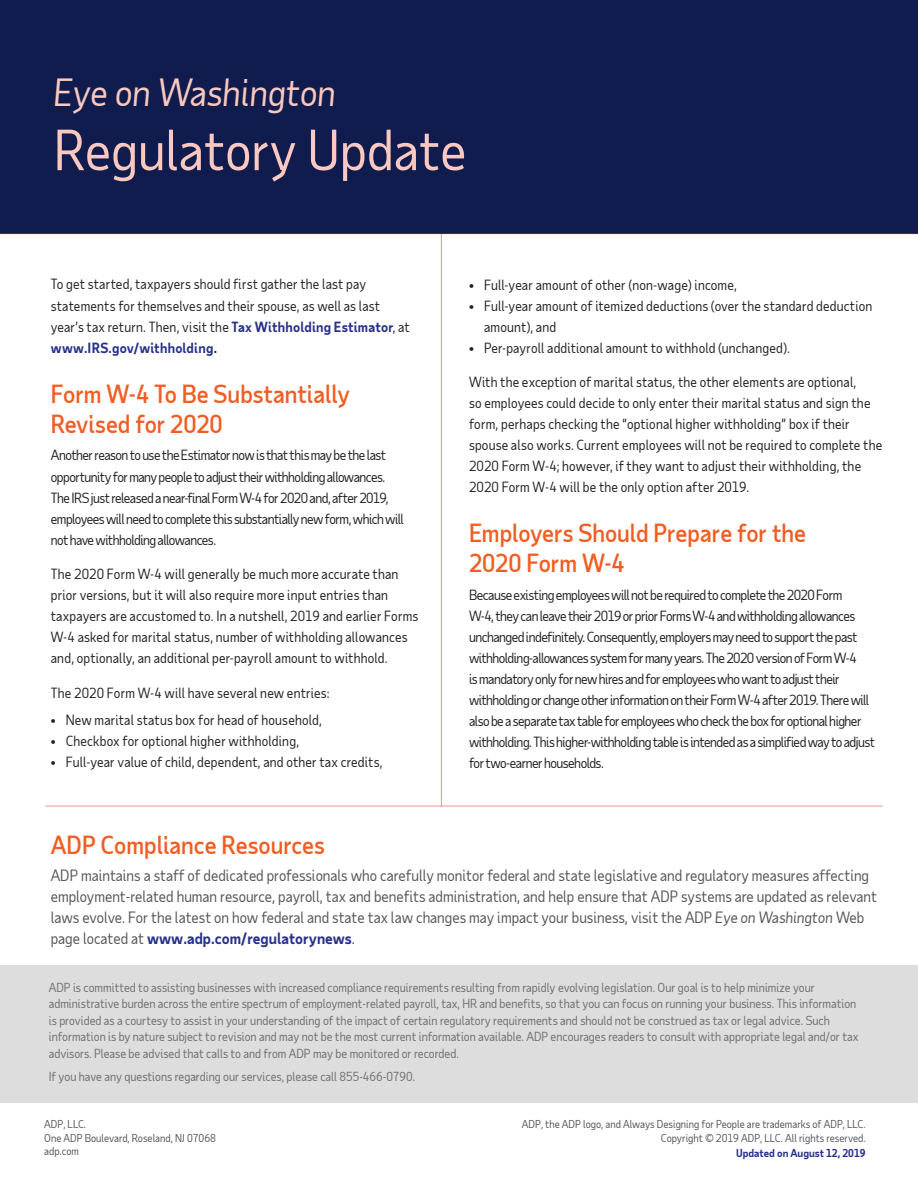
<style>
.page{position:relative;width:918px;height:1188px;background:#fff}
.page>*{position:absolute;margin:0;border:0;box-sizing:border-box;transform-origin:0 0}
.t1{font:54px "Taub Sans";color:#fbc9bf}
.t2{font:italic 36px "Taub Sans";color:#fbc9bf}
.t3{font:500 24px/30px "Taub Sans";color:#f15d22}
.t4{font:15px/21px "Taub Sans";color:#56565a}
.t5{font:13.5px/21px "Taub Sans";color:#222}
.t6{font:13.5px/21px "Taub Sans";letter-spacing:-.04em;color:#222}
.t7{font:12px/16.5px "Taub Sans";color:#6d6e71}
.t8{font:10.5px/13.5px "Taub Sans";color:#54565a}
.t9{font:700 10.5px "Taub Sans";color:#27318b}
.s1{font-weight:700;color:#27318b}
.s2{font-weight:700}
.s3{font-style:italic}
.s4{color:#27318b}
</style>
<div class="page">
<hr style="left:441px;top:210px;width:1px;height:596px;background:#d0271d">
<hr style="left:45px;top:806px;width:838px;height:1px;background:#d0271d">
<div style="left:0;top:0;width:918px;height:233px;background:#111c4e"></div>
<hr style="left:0;top:233px;width:918px;height:1px;background:#d0271d">
<div style="left:0;top:965px;width:918px;height:137px;background:#ddddde"></div>
<h2 class="t2" style="left:54px;top:69px;width:284px">Eye on Washington</h2>
<h1 class="t1" style="left:54px;top:116px;width:414px">Regulatory Update</h1>
<p class="t5" style="left:51px;top:274px;width:361px">To get started, taxpayers should first gather the last pay statements for themselves and their spouse, as well as last year’s tax return. Then, visit the <span class="s1">Tax Withholding Estimator</span>, at <span class="s1">www.IRS.gov/withholding</span><span class="s2">.</span></p>
<h3 class="t3" style="left:51px;top:378px;width:301px">Form W-4 To Be Substantially<br>Revised for 2020</h3>
<p class="t6" style="left:51px;top:445px;width:355px">Another reason to use the Estimator now is that this may be the last opportunity for many people to adjust their withholding allowances.<br>The IRS just released a near-final Form W-4 for 2020 and, after 2019, employees will need to complete this substantially new form, which will not have withholding allowances.</p>
<p class="t5" style="left:51px;top:563px;width:369px">The 2020 Form W-4 will generally be much more accurate than prior versions, but it will also require more input entries than taxpayers are accustomed to. In a nutshell, 2019 and earlier Forms W-4 asked for marital status, number of withholding allowances and, optionally, an additional per-payroll amount to withhold.</p>
<p class="t5" style="left:51px;top:682px;width:280px">The 2020 Form W-4 will have several new entries:</p>
<p class="t5" style="left:51px;top:709px;width:273px">• New marital status box for head of household,</p>
<p class="t5" style="left:51px;top:730px;width:250px">• Checkbox for optional higher withholding,</p>
<p class="t5" style="left:51px;top:751px;width:333px">• Full-year value of child, dependent, and other tax credits,</p>
<p class="t5" style="left:469px;top:274px;width:269px">• Full-year amount of other (non-wage) income,</p>
<p class="t5" style="left:484px;top:295px;width:390px;text-indent:-15px">• Full-year amount of itemized deductions (over the standard deduction amount), and</p>
<p class="t5" style="left:469px;top:337px;width:323px">• Per-payroll additional amount to withhold (unchanged).</p>
<p class="t5" style="left:469px;top:371px;width:415px">With the exception of marital status, the other elements are optional,<br>so employees could decide to only enter their marital status and sign the form, perhaps checking the “optional higher withholding” box if their spouse also works. Current employees will not be required to complete the 2020 Form W-4; however, if they want to adjust their withholding, the 2020 Form W-4 will be the only option after 2019.</p>
<h3 class="t3" style="left:469px;top:518px;width:339px">Employers Should Prepare for the<br>2020 Form W-4</h3>
<p class="t6" style="left:469px;top:584px;width:408px">Because existing employees will not be required to complete the 2020 Form<br>W-4, they can leave their 2019 or prior Forms W-4 and withholding allowances unchanged indefinitely. Consequently, employers may need to support the past withholding-allowances system for many years. The 2020 version of Form W-4<br>is mandatory only for new hires and for employees who want to adjust their withholding or change other information on their Form W-4 after 2019. There will also be a separate tax table for employees who check the box for optional higher withholding. This higher-withholding table is intended as a simplified way to adjust for two-earner households.</p>
<h3 class="t3" style="left:51px;top:829px;width:276px">ADP Compliance Resources</h3>
<p class="t4" style="left:51px;top:865px;width:828px">ADP maintains a staff of dedicated professionals who carefully monitor federal and state legislative and regulatory measures affecting employment-related human resource, payroll, tax and benefits administration, and help ensure that ADP systems are updated as relevant laws evolve. For the latest on how federal and state tax law changes may impact your business, visit the ADP <span class="s3">Eye on Washington</span> Web page located at <span class="s1">www.adp.com/regulatorynews</span><span class="s4">.</span></p>
<p class="t7" style="left:49px;top:979px;width:811px">ADP is committed to assisting businesses with increased compliance requirements resulting from rapidly evolving legislation. Our goal is to help minimize your administrative burden across the entire spectrum of employment-related payroll, tax, HR and benefits, so that you can focus on running your business. This information is provided as a courtesy to assist in your understanding of the impact of certain regulatory requirements and should not be construed as tax or legal advice. Such information is by nature subject to revision and may not be the most current information available. ADP encourages readers to consult with appropriate legal and/or tax advisors. Please be advised that calls to and from ADP may be monitored or recorded.</p>
<p class="t7" style="left:49px;top:1068px;width:368px">If you have any questions regarding our services, please call 855-466-0790.</p>
<p class="t8" style="left:44px;top:1117px;width:173px">ADP, LLC.<br>One ADP Boulevard, Roseland, NJ 07068 adp.com</p>
<p class="t8" style="left:522px;top:1117px;width:345px;text-align:right">ADP, the ADP logo, and Always Designing for People are trademarks of ADP, LLC.<br>Copyright © 2019 ADP, LLC. All rights reserved.</p>
<p class="t9" style="left:736px;top:1146px;width:131px">Updated on August 12, 2019</p>
</div>
